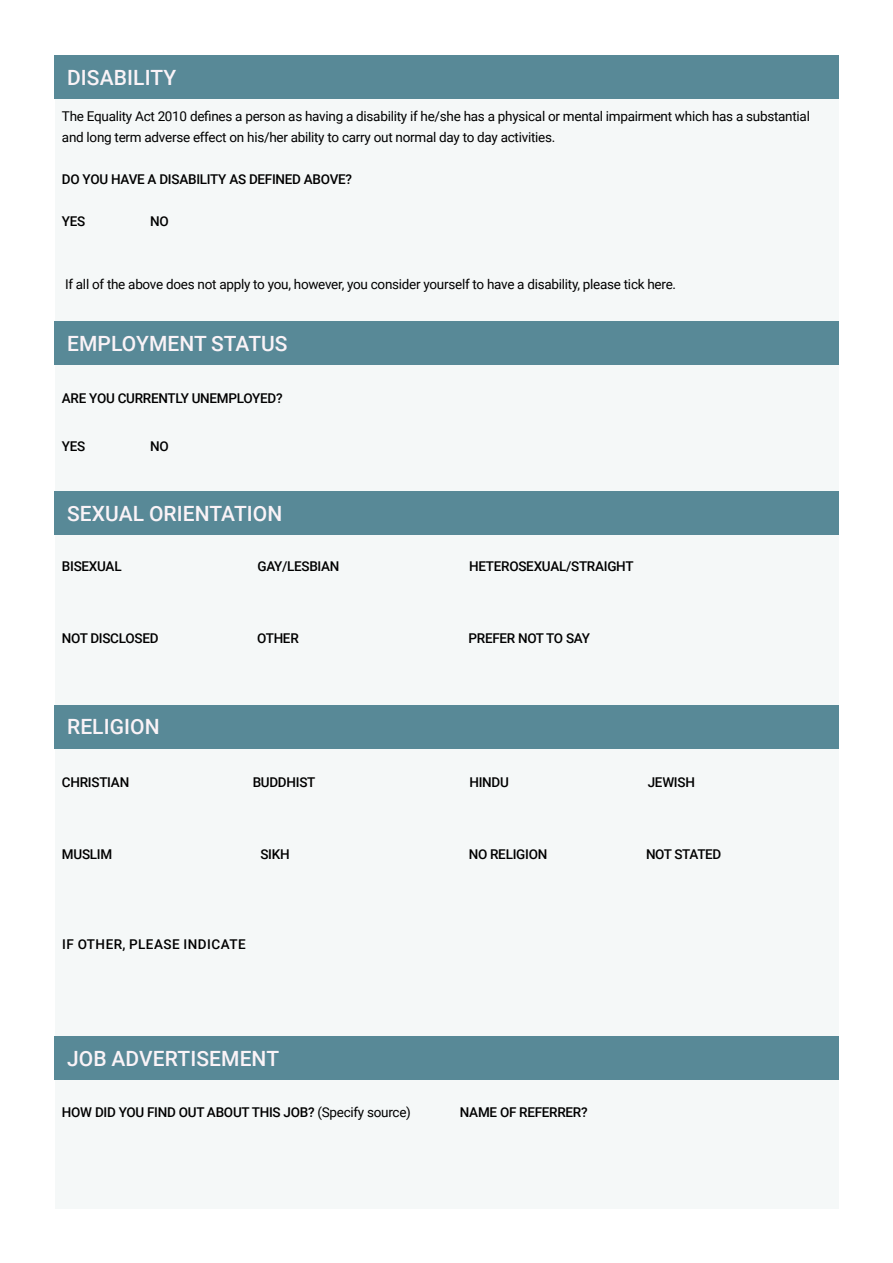
<style>
.page{position:relative;width:893px;height:1263px;background:#fff}
.page>*{position:absolute;margin:0;border:0;box-sizing:border-box;transform-origin:0 0}
.t1{font:500 21px "Roboto";letter-spacing:.005em;color:#faf3f7}
.t2{font:13.5px/21px "Roboto";letter-spacing:-.02em;color:#000}
.t3{font:500 13.5px "Roboto";letter-spacing:-.02em;color:#000}
.t4{font:500 13.5px "Roboto";letter-spacing:.035em;color:#000}
.s1{font-weight:400}
</style>
<div class="page">
<div style="left:55px;top:55px;width:784px;height:1154px;background:#f5f8f8"></div>
<div style="left:54px;top:55px;width:785px;height:44px;background:#588997"></div>
<div style="left:54px;top:321px;width:785px;height:44px;background:#588997"></div>
<div style="left:54px;top:491px;width:785px;height:44px;background:#588997"></div>
<div style="left:54px;top:705px;width:785px;height:43px;background:#588997"></div>
<div style="left:54px;top:1036px;width:785px;height:44px;background:#588997"></div>
<h1 class="t1" style="left:67px;top:63px;width:111px">DISABILITY</h1>
<p class="t2" style="left:62px;top:105px;width:749px">The Equality Act 2010 defines a person as having a disability if he/she has a physical or mental impairment which has a substantial and long term adverse effect on his/her ability to carry out normal day to day activities.</p>
<p class="t3" style="left:62px;top:170px;width:292px">DO YOU HAVE A DISABILITY AS DEFINED ABOVE?</p>
<p class="t3" style="left:62px;top:212px;width:25px">YES</p>
<p class="t3" style="left:150px;top:212px;width:20px">NO</p>
<p class="t2" style="left:65px;top:273px;width:613px">If all of the above does not apply to you, however, you consider yourself to have a disability, please tick here.</p>
<h1 class="t1" style="left:67px;top:328px;width:222px">EMPLOYMENT STATUS</h1>
<p class="t3" style="left:62px;top:389px;width:222px">ARE YOU CURRENTLY UNEMPLOYED?</p>
<p class="t3" style="left:62px;top:437px;width:25px">YES</p>
<p class="t3" style="left:150px;top:437px;width:20px">NO</p>
<h1 class="t1" style="left:67px;top:498px;width:217px">SEXUAL ORIENTATION</h1>
<p class="t3" style="left:62px;top:557px;width:61px">BISEXUAL</p>
<p class="t3" style="left:257px;top:557px;width:84px">GAY/LESBIAN</p>
<p class="t3" style="left:469px;top:557px;width:166px">HETEROSEXUAL/STRAIGHT</p>
<p class="t3" style="left:62px;top:629px;width:98px">NOT DISCLOSED</p>
<p class="t3" style="left:257px;top:629px;width:43px">OTHER</p>
<p class="t3" style="left:469px;top:629px;width:123px">PREFER NOT TO SAY</p>
<h1 class="t1" style="left:67px;top:712px;width:94px">RELIGION</h1>
<p class="t3" style="left:62px;top:773px;width:69px">CHRISTIAN</p>
<p class="t3" style="left:253px;top:773px;width:64px">BUDDHIST</p>
<p class="t3" style="left:469px;top:773px;width:41px">HINDU</p>
<p class="t3" style="left:648px;top:773px;width:49px">JEWISH</p>
<p class="t3" style="left:62px;top:845px;width:52px">MUSLIM</p>
<p class="t3" style="left:260px;top:845px;width:31px">SIKH</p>
<p class="t3" style="left:469px;top:845px;width:80px">NO RELIGION</p>
<p class="t3" style="left:646px;top:845px;width:77px">NOT STATED</p>
<p class="t4" style="left:62px;top:935px;width:185px">IF OTHER, PLEASE INDICATE</p>
<h1 class="t1" style="left:67px;top:1044px;width:213px">JOB ADVERTISEMENT</h1>
<p class="t3" style="left:62px;top:1103px;width:350px">HOW DID YOU FIND OUT ABOUT THIS JOB? <span class="s1">(Specify source)</span></p>
<p class="t3" style="left:460px;top:1103px;width:129px">NAME OF REFERRER?</p>
</div>
